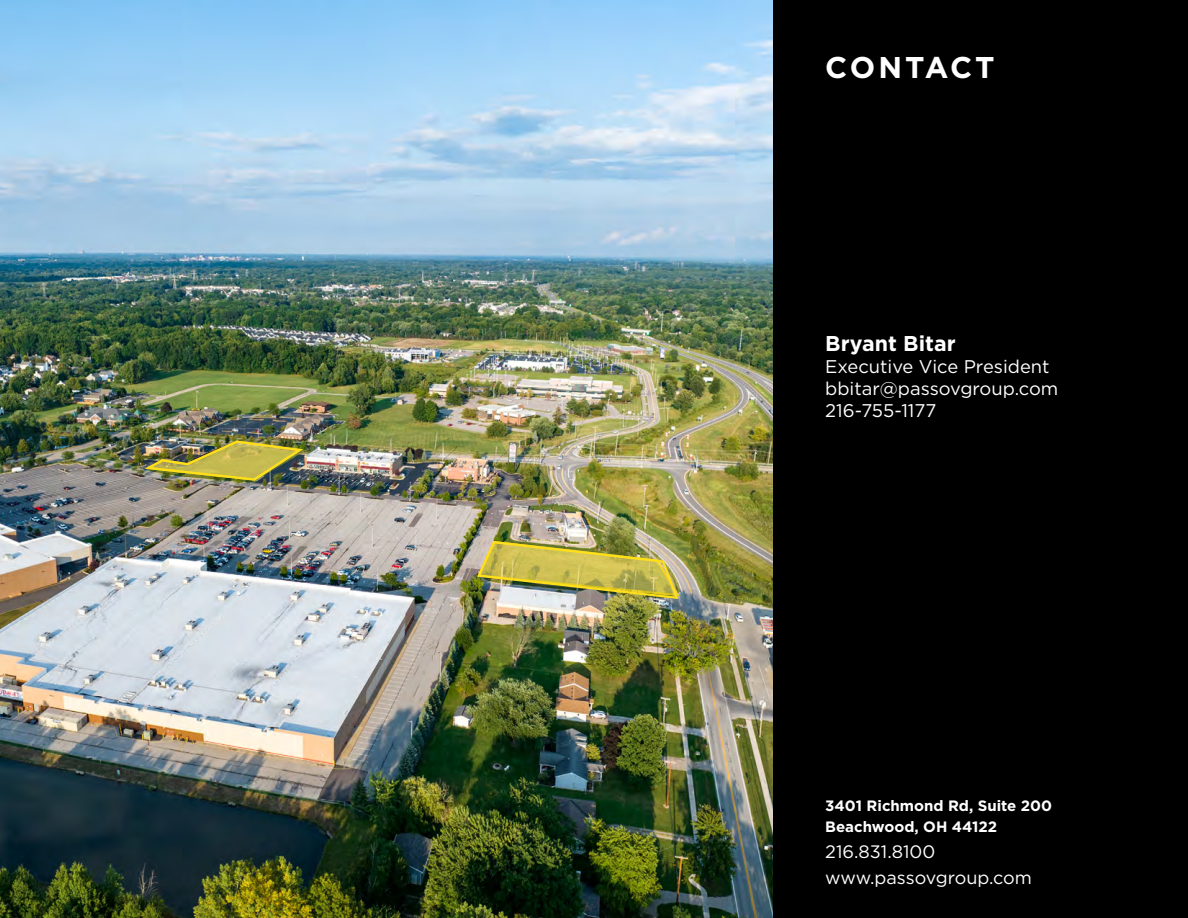
<style>
.page{position:relative;width:1188px;height:918px;background:#fff}
.page>*{position:absolute;margin:0;border:0;box-sizing:border-box;transform-origin:0 0}
.t1{font:700 30px "Gotham";letter-spacing:.09em;color:#fff}
.t2{font:700 21.45px "Gotham";color:#fff}
.t3{font:18.3px/22px "Gotham";color:#fff}
.t4{font:18px/26.1px "Gotham";color:#fff}
.t5{font:700 15px/21.6px "Gotham";color:#fff}
</style>
<div class="page">
<div style="left:772px;top:0;width:416px;height:918px;background:#000"></div>
<img style="left:0;top:0;width:772px;height:918px">
<img style="left:476px;top:539px;width:206px;height:61px">
<img style="left:145px;top:439px;width:161px;height:43px">
<h1 class="t1" style="left:825px;top:47px;width:171px">CONTACT</h1>
<p class="t2" style="left:825px;top:329px;width:132px">Bryant Bitar</p>
<p class="t3" style="left:825px;top:355px;width:235px">Executive Vice President bbitar@passovgroup.com<br>216-755-1177</p>
<p class="t5" style="left:825px;top:794px;width:228px">3401 Richmond Rd, Suite 200<br>Beachwood, OH 44122</p>
<p class="t4" style="left:825px;top:838px;width:208px">216.831.8100 www.passovgroup.com</p>
</div>
